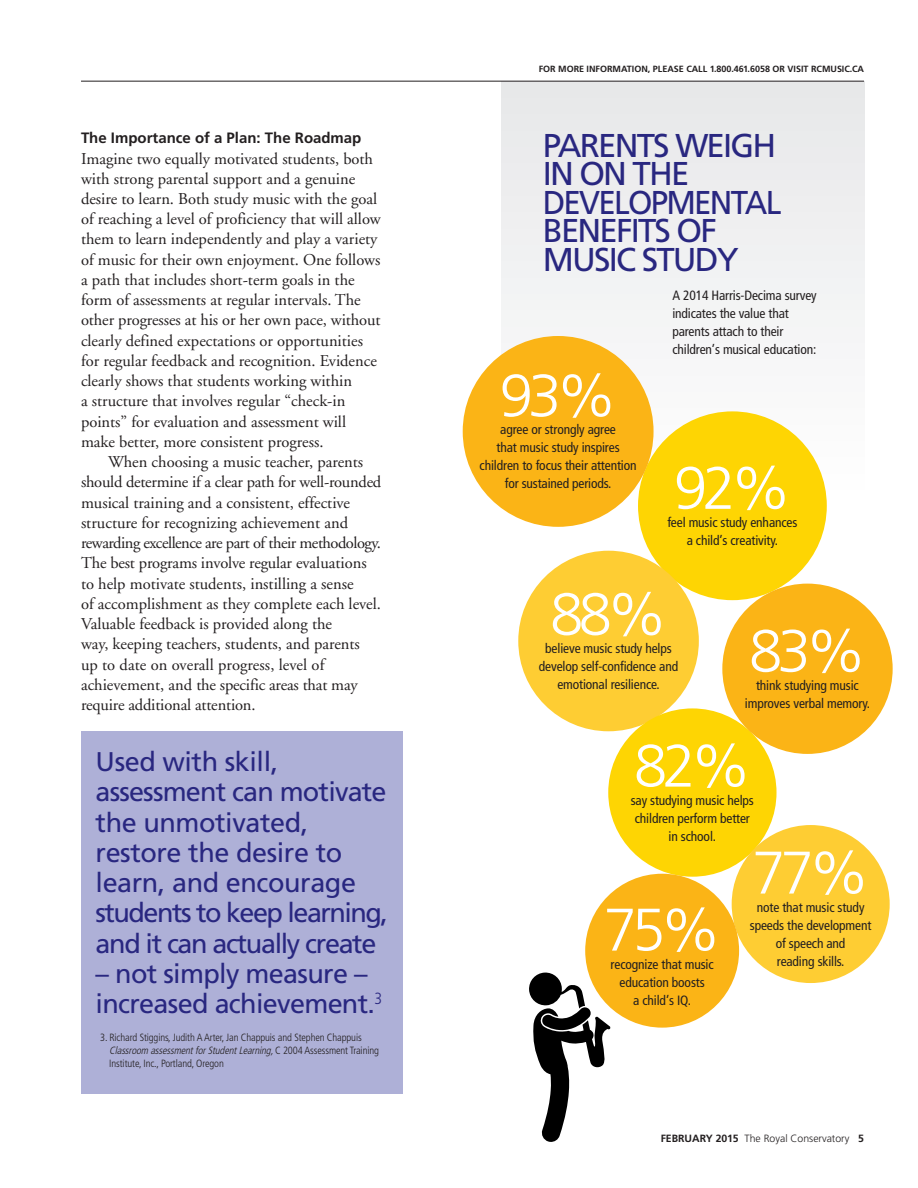
<style>
.page{position:relative;width:918px;height:1188px;background:#fff}
.page>*{position:absolute;margin:0;border:0;box-sizing:border-box;transform-origin:0 0}
.t1{font:300 60px "Frutiger";letter-spacing:-.08em;color:#fff}
.t2{font:33px/28.5px "Frutiger";letter-spacing:-.055em;color:#292780}
.t3{font:27px/30.2px "Frutiger";letter-spacing:-.025em;color:#292780}
.t4{font:16.5px/20.2px "Adobe Garamond";color:#231f20}
.t5{font:700 15px "Frutiger";color:#231f20}
.t6{font:condensed 13.5px/18px "Frutiger";letter-spacing:-.01em;color:#231f20;text-align:center}
.t7{font:300 condensed 10.5px/12.8px "Frutiger";letter-spacing:-.01em;color:#231f20}
.t8{font:300 10.5px "Frutiger";color:#231f20}
.t9{font:700 9px "Frutiger";color:#231f20}
.s1{font-style:italic}
.s2{font-weight:700}
</style>
<div class="page">
<div style="left:81px;top:731px;width:321px;height:363px;background:#aeb0d7"></div>
<div style="left:502px;top:81px;width:362px;height:413px;background:#f0f0f1"></div>
<div style="left:638px;top:411px;width:189px;height:189px;background:#fed503;border-radius:50%"></div>
<div style="left:518px;top:551px;width:181px;height:180px;background:#fecd33;border-radius:50%"></div>
<div style="left:608px;top:708px;width:169px;height:169px;background:#fed503;border-radius:50%"></div>
<div style="left:732px;top:825px;width:158px;height:158px;background:#fecd33;border-radius:50%"></div>
<div style="left:722px;top:584px;width:171px;height:170px;background:#fbb416;border-radius:50%"></div>
<div style="left:463px;top:336px;width:191px;height:191px;background:#fbb416;border-radius:50%"></div>
<div style="left:585px;top:874px;width:154px;height:154px;background:#fbb416;border-radius:50%"></div>
<svg style="left:529px;top:973px;width:81px;height:169px"></svg>
<hr style="left:81px;top:81px;width:783px;height:1px;background:#231f20">
<p class="t5" style="left:81px;top:132px;width:282px">The Importance of a Plan: The Roadmap</p>
<p class="t4" style="left:81px;top:150px;width:301px">Imagine two equally motivated students, both with strong parental support and a genuine desire to learn. Both study music with the goal of reaching a level of proficiency that will allow them to learn independently and play a variety of music for their own enjoyment. One follows a path that includes short-term goals in the form of assessments at regular intervals. The other progresses at his or her own pace, without clearly defined expectations or opportunities for regular feedback and recognition. Evidence clearly shows that students working within<br>a structure that involves regular “check-in points” for evaluation and assessment will make better, more consistent progress.</p>
<p class="t4" style="left:81px;top:453px;width:302px;text-indent:27px">When choosing a music teacher, parents should determine if a clear path for well-rounded musical training and a consistent, effective structure for recognizing achievement and rewarding excellence are part of their methodology.<br>The best programs involve regular evaluations to help motivate students, instilling a sense<br>of accomplishment as they complete each level.<br>Valuable feedback is provided along the<br>way, keeping teachers, students, and parents<br>up to date on overall progress, level of achievement, and the specific areas that may require additional attention.</p>
<h3 class="t3" style="left:96px;top:749px;width:294px">Used with skill, assessment can motivate the unmotivated, restore the desire to learn, and encourage students to keep learning, and it can actually create</h3>
<h3 class="t3" style="left:96px;top:960px;width:288px">– not simply measure – increased achievement.<sup>3</sup></h3>
<p class="t7" style="left:109px;top:1032px;width:271px;text-indent:-9px">3. Richard Stiggins, Judith A Arter, Jan Chappuis and Stephen Chappuis<br><span class="s1">Classroom assessment for Student Learning,</span> C 2 0 0 4 A s s e s s m e n t Tr a i n i n g<br>Institute, Inc., Portland, Oregon</p>
<p class="t9" style="left:539px;top:65px;width:327px">FOR MORE INFORMATION, PLEASE CALL 1.800.461.6058 OR VISIT RCMUSIC.CA</p>
<h2 class="t2" style="left:543px;top:134px;width:240px">PARENTS WEIGH<br>IN ON THE<br>DEVELOPMENTAL<br>BENEFITS OF<br>MUSIC STUDY</h2>
<h1 class="t1" style="left:500px;top:371px;width:119px">93%</h1>
<p class="t6" style="left:480px;top:422px;width:158px">agree or strongly agree<br>that music study inspires children to focus their attention for sustained periods.</p>
<p class="t6" style="left:672px;top:287px;width:146px;text-align:left">A 2014 Harris-Decima survey indicates the value that parents attach to their children’s musical education:</p>
<h1 class="t1" style="left:674px;top:464px;width:119px">92%</h1>
<p class="t6" style="left:687px;top:532px;width:93px">a child’s creativity.</p>
<p class="t6" style="left:667px;top:514px;width:132px">feel music study enhances</p>
<h1 class="t1" style="left:550px;top:590px;width:119px">88%</h1>
<p class="t6" style="left:539px;top:658px;width:141px">develop self-confidence and emotional resilience.</p>
<p class="t6" style="left:545px;top:640px;width:128px">believe music study helps</p>
<h1 class="t1" style="left:749px;top:627px;width:119px">83%</h1>
<p class="t6" style="left:745px;top:677px;width:127px">think studying music improves verbal memory.</p>
<h1 class="t1" style="left:634px;top:742px;width:119px">82%</h1>
<p class="t6" style="left:635px;top:810px;width:117px">children perform better in school.</p>
<p class="t6" style="left:631px;top:792px;width:125px">say studying music helps</p>
<h1 class="t1" style="left:604px;top:906px;width:119px">75%</h1>
<p class="t6" style="left:611px;top:956px;width:105px">recognize that music education boosts<br>a child’s IQ.</p>
<h1 class="t1" style="left:752px;top:849px;width:119px">77%</h1>
<p class="t6" style="left:750px;top:899px;width:123px">note that music study speeds the development of speech and<br>reading skills.</p>
<p class="t8" style="left:661px;top:1134px;width:205px"><span class="s2">FEBRUARY 2015</span> The Royal Conservatory <span class="s2">5</span></p>
</div>
